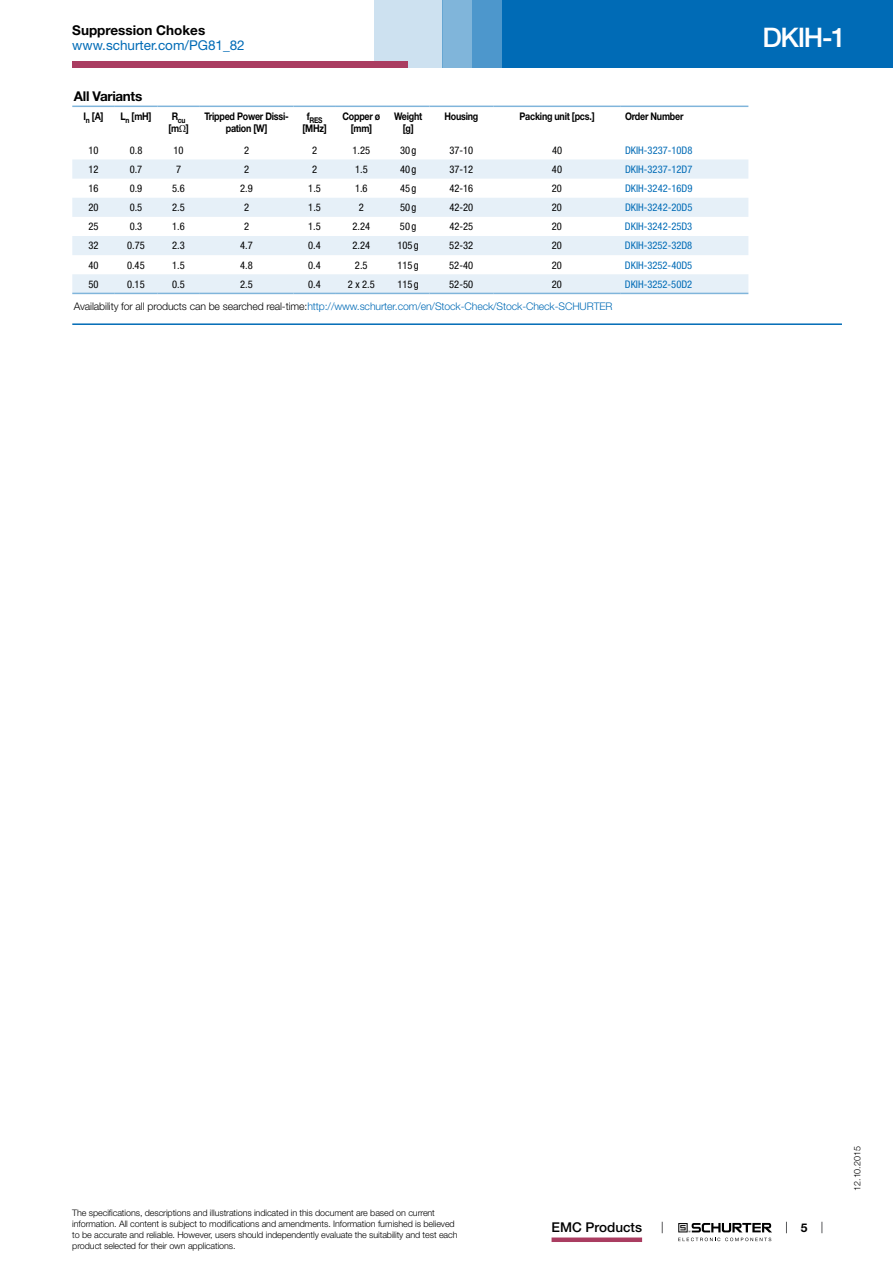
<style>
.page{position:relative;width:893px;height:1263px;background:#fff}
.page>*{position:absolute;margin:0;border:0;box-sizing:border-box;transform-origin:0 0}
.t1{font:500 27px "Helvetica Neue LT";color:#fff}
.t2{font:13.5px "Helvetica Neue LT";color:#006bb6}
.t3{font:700 13.5px "Helvetica Neue LT";color:#000}
.t4{font:500 13.5px "Helvetica Neue LT";color:#000}
.t5{font:700 13.5px "Helvetica Neue LT";letter-spacing:-.025em;color:#000}
.t6{font:700 12px "Helvetica Neue LT";color:#000}
.t7{font:condensed 10.5px "Helvetica Neue LT";color:#000}
.t8{font:condensed 10.5px "Helvetica Neue LT";color:#006bb6}
.t9{font:300 10.5px "Helvetica Neue LT";letter-spacing:-.01em;color:#006bb6}
.t10{font:700 10.5px/12.6px "Helvetica Neue LT";letter-spacing:-.025em;color:#000;text-align:center;scale:.85 1}
.t11{font:300 9px/10.8px "Helvetica Neue LT";letter-spacing:-.01em;color:#000}
.t12{font:700 7.8px "Helvetica Neue LT";color:#000;scale:.85 1}
.s1{font-family:"Arial Unicode MS";font-weight:400}
.s2{color:#000}
</style>
<div class="page">
<svg style="left:678px;top:1223px;width:94px;height:18px"></svg>
<div style="left:502px;top:0;width:391px;height:68px;background:#006bb6"></div>
<div style="left:442px;top:0;width:30px;height:68px;background:#80b5da"></div>
<div style="left:472px;top:0;width:30px;height:68px;background:#4d97cc"></div>
<div style="left:374px;top:0;width:68px;height:68px;background:#cde1f0"></div>
<div style="left:72px;top:62px;width:336px;height:6px;background:#aa3d61"></div>
<div style="left:552px;top:1237px;width:90px;height:5px;background:#aa3d61"></div>
<svg style="left:72px;top:294px;width:676px;height:1px"></svg>
<svg style="left:72px;top:159px;width:676px;height:134px;fill:#e6f0f8"></svg>
<hr style="left:72px;top:106px;width:43px;height:1px;background:#80b5db">
<hr style="left:115px;top:106px;width:42px;height:1px;background:#80b5db">
<hr style="left:157px;top:106px;width:43px;height:1px;background:#80b5db">
<hr style="left:200px;top:106px;width:93px;height:1px;background:#80b5db">
<hr style="left:293px;top:106px;width:43px;height:1px;background:#80b5db">
<hr style="left:336px;top:106px;width:51px;height:1px;background:#80b5db">
<hr style="left:387px;top:106px;width:42px;height:1px;background:#80b5db">
<hr style="left:429px;top:106px;width:64px;height:1px;background:#80b5db">
<hr style="left:493px;top:106px;width:128px;height:1px;background:#80b5db">
<hr style="left:621px;top:106px;width:127px;height:1px;background:#80b5db">
<hr style="left:72px;top:293px;width:43px;height:1px;background:#80b5db">
<hr style="left:115px;top:293px;width:42px;height:1px;background:#80b5db">
<hr style="left:157px;top:293px;width:43px;height:1px;background:#80b5db">
<hr style="left:200px;top:293px;width:93px;height:1px;background:#80b5db">
<hr style="left:293px;top:293px;width:43px;height:1px;background:#80b5db">
<hr style="left:336px;top:293px;width:51px;height:1px;background:#80b5db">
<hr style="left:387px;top:293px;width:42px;height:1px;background:#80b5db">
<hr style="left:429px;top:293px;width:64px;height:1px;background:#80b5db">
<hr style="left:493px;top:293px;width:128px;height:1px;background:#80b5db">
<hr style="left:621px;top:293px;width:127px;height:1px;background:#80b5db">
<hr style="left:72px;top:323px;width:770px;height:2px;background:#006bb6">
<h2 class="t3" style="left:72px;top:22px;width:135px">Suppression Chokes</h2>
<h2 class="t2" style="left:72px;top:37px;width:174px">www.schurter.com/PG81_82</h2>
<h2 class="t5" style="left:74px;top:88px;width:70px">All Variants</h2>
<p class="t10" style="left:84px;top:109px;width:25px">I<sub>n</sub> [A]</p>
<p class="t10" style="left:121px;top:109px;width:38px">L<sub>n</sub> [mH]</p>
<p class="t12" style="left:172px;top:115px;width:18px"><sup>R</sup>cu</p>
<p class="t10" style="left:168px;top:122px;width:25px">[m<span class="s1">Ω</span>]</p>
<p class="t10" style="left:204px;top:109px;width:101px">Tripped Power Dissi&shy;pation [W]</p>
<p class="t12" style="left:307px;top:115px;width:20px"><sup>f</sup>RES</p>
<p class="t10" style="left:302px;top:122px;width:30px">[MHz]</p>
<p class="t10" style="left:342px;top:109px;width:46px">Copper ø [mm]</p>
<p class="t10" style="left:394px;top:109px;width:35px">Weight [g]</p>
<p class="t10" style="left:444px;top:109px;width:41px">Housing</p>
<p class="t10" style="left:519px;top:109px;width:90px">Packing unit [pcs.]</p>
<p class="t10" style="left:625px;top:109px;width:70px">Order Number</p>
<p class="t7" style="left:89px;top:144px;width:12px">10</p>
<p class="t7" style="left:130px;top:144px;width:14px">0.8</p>
<p class="t7" style="left:174px;top:144px;width:12px">10</p>
<p class="t7" style="left:244px;top:144px;width:7px">2</p>
<p class="t7" style="left:312px;top:144px;width:7px">2</p>
<p class="t7" style="left:353px;top:144px;width:19px">1.25</p>
<p class="t7" style="left:400px;top:144px;width:18px">30g</p>
<p class="t7" style="left:449px;top:144px;width:25px">37-10</p>
<p class="t7" style="left:552px;top:144px;width:12px">40</p>
<p class="t8" style="left:625px;top:144px;width:69px">DKIH-3237-10D8</p>
<p class="t7" style="left:88px;top:163px;width:12px">12</p>
<p class="t7" style="left:130px;top:163px;width:14px">0.7</p>
<p class="t7" style="left:176px;top:163px;width:7px">7</p>
<p class="t7" style="left:244px;top:163px;width:7px">2</p>
<p class="t7" style="left:312px;top:163px;width:7px">2</p>
<p class="t7" style="left:355px;top:163px;width:14px">1.5</p>
<p class="t7" style="left:400px;top:163px;width:18px">40g</p>
<p class="t7" style="left:449px;top:163px;width:25px">37-12</p>
<p class="t7" style="left:552px;top:163px;width:12px">40</p>
<p class="t8" style="left:625px;top:163px;width:69px">DKIH-3237-12D7</p>
<p class="t7" style="left:88px;top:182px;width:12px">16</p>
<p class="t7" style="left:130px;top:182px;width:14px">0.9</p>
<p class="t7" style="left:172px;top:182px;width:14px">5.6</p>
<p class="t7" style="left:240px;top:182px;width:14px">2.9</p>
<p class="t7" style="left:308px;top:182px;width:14px">1.5</p>
<p class="t7" style="left:355px;top:182px;width:14px">1.6</p>
<p class="t7" style="left:400px;top:182px;width:18px">45g</p>
<p class="t7" style="left:449px;top:182px;width:25px">42-16</p>
<p class="t7" style="left:552px;top:182px;width:12px">20</p>
<p class="t8" style="left:625px;top:182px;width:69px">DKIH-3242-16D9</p>
<p class="t7" style="left:88px;top:201px;width:12px">20</p>
<p class="t7" style="left:130px;top:201px;width:14px">0.5</p>
<p class="t7" style="left:172px;top:201px;width:14px">2.5</p>
<p class="t7" style="left:244px;top:201px;width:7px">2</p>
<p class="t7" style="left:308px;top:201px;width:14px">1.5</p>
<p class="t7" style="left:359px;top:201px;width:7px">2</p>
<p class="t7" style="left:400px;top:201px;width:18px">50g</p>
<p class="t7" style="left:449px;top:201px;width:25px">42-20</p>
<p class="t7" style="left:552px;top:201px;width:12px">20</p>
<p class="t8" style="left:625px;top:201px;width:69px">DKIH-3242-20D5</p>
<p class="t7" style="left:88px;top:220px;width:12px">25</p>
<p class="t7" style="left:130px;top:220px;width:14px">0.3</p>
<p class="t7" style="left:172px;top:220px;width:14px">1.6</p>
<p class="t7" style="left:244px;top:220px;width:7px">2</p>
<p class="t7" style="left:308px;top:220px;width:14px">1.5</p>
<p class="t7" style="left:352px;top:220px;width:19px">2.24</p>
<p class="t7" style="left:400px;top:220px;width:18px">50g</p>
<p class="t7" style="left:449px;top:220px;width:25px">42-25</p>
<p class="t7" style="left:552px;top:220px;width:12px">20</p>
<p class="t8" style="left:625px;top:220px;width:69px">DKIH-3242-25D3</p>
<p class="t7" style="left:88px;top:240px;width:12px">32</p>
<p class="t7" style="left:127px;top:240px;width:19px">0.75</p>
<p class="t7" style="left:172px;top:240px;width:14px">2.3</p>
<p class="t7" style="left:240px;top:240px;width:14px">4.7</p>
<p class="t7" style="left:308px;top:240px;width:14px">0.4</p>
<p class="t7" style="left:352px;top:240px;width:19px">2.24</p>
<p class="t7" style="left:397px;top:240px;width:23px">105 g</p>
<p class="t7" style="left:449px;top:240px;width:25px">52-32</p>
<p class="t7" style="left:552px;top:240px;width:12px">20</p>
<p class="t8" style="left:625px;top:240px;width:69px">DKIH-3252-32D8</p>
<p class="t7" style="left:88px;top:259px;width:12px">40</p>
<p class="t7" style="left:127px;top:259px;width:19px">0.45</p>
<p class="t7" style="left:172px;top:259px;width:14px">1.5</p>
<p class="t7" style="left:240px;top:259px;width:14px">4.8</p>
<p class="t7" style="left:308px;top:259px;width:14px">0.4</p>
<p class="t7" style="left:355px;top:259px;width:14px">2.5</p>
<p class="t7" style="left:397px;top:259px;width:23px">115 g</p>
<p class="t7" style="left:449px;top:259px;width:25px">52-40</p>
<p class="t7" style="left:552px;top:259px;width:12px">20</p>
<p class="t8" style="left:625px;top:259px;width:69px">DKIH-3252-40D5</p>
<p class="t7" style="left:88px;top:278px;width:12px">50</p>
<p class="t7" style="left:127px;top:278px;width:19px">0.15</p>
<p class="t7" style="left:172px;top:278px;width:14px">0.5</p>
<p class="t7" style="left:240px;top:278px;width:14px">2.5</p>
<p class="t7" style="left:308px;top:278px;width:14px">0.4</p>
<p class="t7" style="left:348px;top:278px;width:28px">2 x 2.5</p>
<p class="t7" style="left:397px;top:278px;width:23px">115 g</p>
<p class="t7" style="left:449px;top:278px;width:25px">52-50</p>
<p class="t7" style="left:552px;top:278px;width:12px">20</p>
<p class="t8" style="left:625px;top:278px;width:69px">DKIH-3252-50D2</p>
<p class="t9" style="left:74px;top:300px;width:540px"><span class="s2">Availability for all products can be searched real-time:</span>http://www.schurter.com/en/Stock-Check/Stock-Check-SCHURTER</p>
<h1 class="t1" style="left:762px;top:21px;width:85px">DKIH-1</h1>
<p class="t11" style="left:72px;top:1207px;width:387px">The specifications, descriptions and illustrations indicated in this document are based on current information. All content is subject to modifications and amendments. Information furnished is believed to be accurate and reliable. However, users should independently evaluate the suitability and test each product selected for their own applications.</p>
<h2 class="t4" style="left:552px;top:1219px;width:92px">EMC Products</h2>
<h3 class="t6" style="left:801px;top:1220px;width:8px">5</h3>
<p class="t11" style="left:852px;top:1191px;width:46px;rotate:-90deg">12.10.2015</p>
</div>
